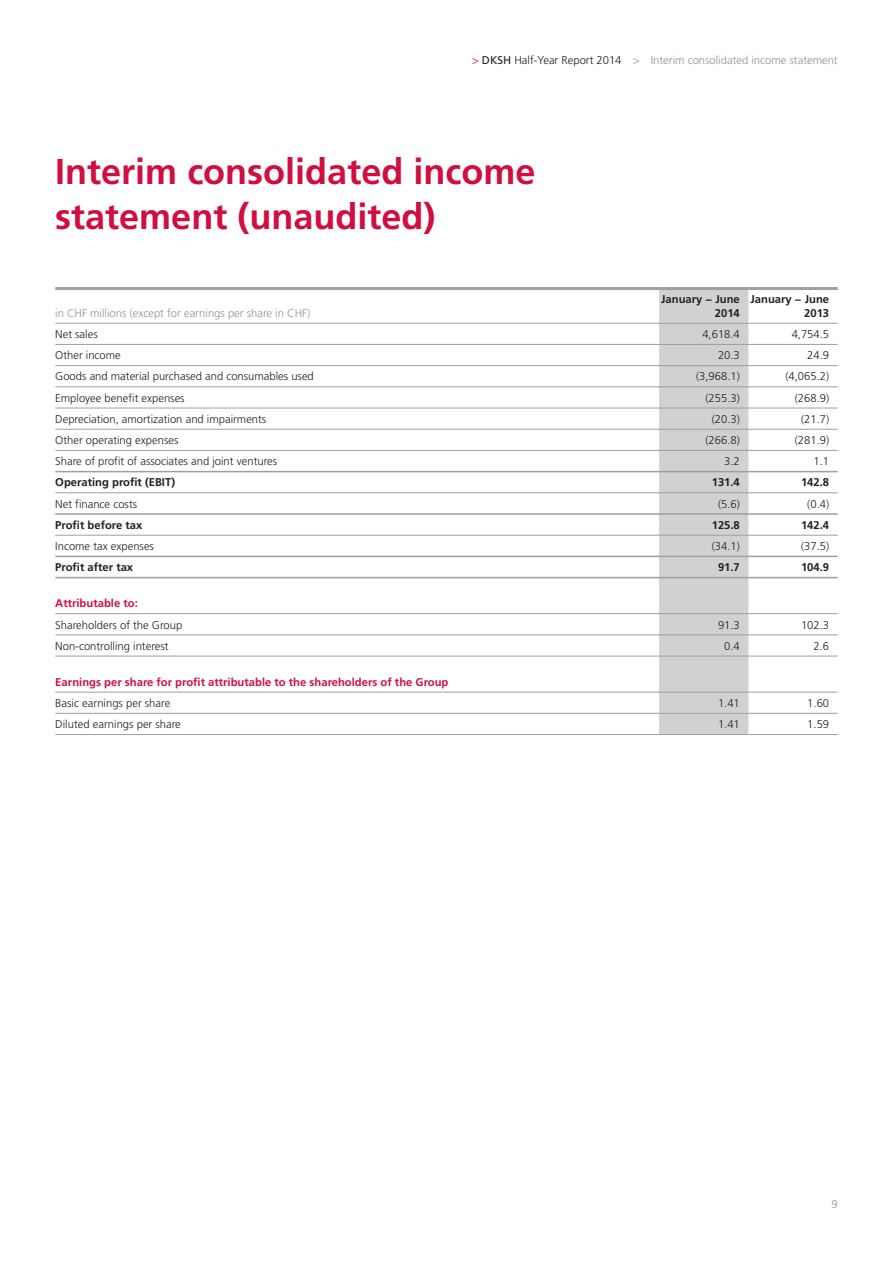
<style>
.page{position:relative;width:893px;height:1263px;background:#fff}
.page>*{position:absolute;margin:0;border:0;box-sizing:border-box;transform-origin:0 0}
.t1{font:700 36px/45px "Frutiger LT Std";color:#d10e40}
.t2{font:300 11.25px "Frutiger LT Std";color:#231f20}
.t3{font:700 11.25px/13.5px "Frutiger LT Std";color:#231f20;text-align:right}
.t4{font:300 11.25px "Frutiger LT Std";color:#919295}
.t5{font:700 11.25px "Frutiger LT Std";color:#d10e40}
.s1{color:#d10e40}
.s2{font-weight:400;color:#231f20}
.s3{color:#231f20}
</style>
<div class="page">
<div style="left:659px;top:290px;width:89px;height:444px;background:#d0d1d3"></div>
<hr style="left:55px;top:323px;width:604px;height:1px;background:#9d9fa2">
<hr style="left:659px;top:323px;width:89px;height:1px;background:#9d9fa2">
<hr style="left:748px;top:323px;width:90px;height:1px;background:#9d9fa2">
<hr style="left:55px;top:344px;width:604px;height:1px;background:#9d9fa2">
<hr style="left:659px;top:344px;width:89px;height:1px;background:#9d9fa2">
<hr style="left:748px;top:344px;width:90px;height:1px;background:#9d9fa2">
<hr style="left:55px;top:365px;width:604px;height:1px;background:#9d9fa2">
<hr style="left:659px;top:365px;width:89px;height:1px;background:#9d9fa2">
<hr style="left:748px;top:365px;width:90px;height:1px;background:#9d9fa2">
<hr style="left:55px;top:386px;width:604px;height:1px;background:#9d9fa2">
<hr style="left:659px;top:386px;width:89px;height:1px;background:#9d9fa2">
<hr style="left:748px;top:386px;width:90px;height:1px;background:#9d9fa2">
<hr style="left:55px;top:408px;width:604px;height:1px;background:#9d9fa2">
<hr style="left:659px;top:408px;width:89px;height:1px;background:#9d9fa2">
<hr style="left:748px;top:408px;width:90px;height:1px;background:#9d9fa2">
<hr style="left:55px;top:429px;width:604px;height:1px;background:#9d9fa2">
<hr style="left:659px;top:429px;width:89px;height:1px;background:#9d9fa2">
<hr style="left:748px;top:429px;width:90px;height:1px;background:#9d9fa2">
<hr style="left:55px;top:450px;width:604px;height:1px;background:#9d9fa2">
<hr style="left:659px;top:450px;width:89px;height:1px;background:#9d9fa2">
<hr style="left:748px;top:450px;width:90px;height:1px;background:#9d9fa2">
<hr style="left:55px;top:492px;width:604px;height:1px;background:#9d9fa2">
<hr style="left:659px;top:492px;width:89px;height:1px;background:#9d9fa2">
<hr style="left:748px;top:492px;width:90px;height:1px;background:#9d9fa2">
<hr style="left:55px;top:535px;width:604px;height:1px;background:#9d9fa2">
<hr style="left:659px;top:535px;width:89px;height:1px;background:#9d9fa2">
<hr style="left:748px;top:535px;width:90px;height:1px;background:#9d9fa2">
<hr style="left:55px;top:613px;width:604px;height:1px;background:#9d9fa2">
<hr style="left:659px;top:613px;width:89px;height:1px;background:#9d9fa2">
<hr style="left:748px;top:613px;width:90px;height:1px;background:#9d9fa2">
<hr style="left:55px;top:634px;width:604px;height:1px;background:#9d9fa2">
<hr style="left:659px;top:634px;width:89px;height:1px;background:#9d9fa2">
<hr style="left:748px;top:634px;width:90px;height:1px;background:#9d9fa2">
<hr style="left:55px;top:656px;width:604px;height:1px;background:#9d9fa2">
<hr style="left:659px;top:656px;width:89px;height:1px;background:#9d9fa2">
<hr style="left:748px;top:656px;width:90px;height:1px;background:#9d9fa2">
<hr style="left:55px;top:692px;width:604px;height:1px;background:#9d9fa2">
<hr style="left:659px;top:692px;width:89px;height:1px;background:#9d9fa2">
<hr style="left:748px;top:692px;width:90px;height:1px;background:#9d9fa2">
<hr style="left:55px;top:713px;width:604px;height:1px;background:#9d9fa2">
<hr style="left:659px;top:713px;width:89px;height:1px;background:#9d9fa2">
<hr style="left:748px;top:713px;width:90px;height:1px;background:#9d9fa2">
<hr style="left:55px;top:734px;width:604px;height:1px;background:#9d9fa2">
<hr style="left:659px;top:734px;width:89px;height:1px;background:#9d9fa2">
<hr style="left:748px;top:734px;width:90px;height:1px;background:#9d9fa2">
<hr style="left:55px;top:287px;width:604px;height:3px;background:#9d9fa2">
<hr style="left:659px;top:287px;width:89px;height:3px;background:#9d9fa2">
<hr style="left:748px;top:287px;width:90px;height:3px;background:#9d9fa2">
<hr style="left:55px;top:471px;width:604px;height:1px;background:#9d9fa2">
<hr style="left:659px;top:471px;width:89px;height:1px;background:#9d9fa2">
<hr style="left:748px;top:471px;width:90px;height:1px;background:#9d9fa2">
<hr style="left:55px;top:513px;width:604px;height:2px;background:#9d9fa2">
<hr style="left:659px;top:513px;width:89px;height:2px;background:#9d9fa2">
<hr style="left:748px;top:513px;width:90px;height:2px;background:#9d9fa2">
<hr style="left:55px;top:556px;width:604px;height:1px;background:#9d9fa2">
<hr style="left:659px;top:556px;width:89px;height:1px;background:#9d9fa2">
<hr style="left:748px;top:556px;width:90px;height:1px;background:#9d9fa2">
<hr style="left:55px;top:577px;width:604px;height:1px;background:#9d9fa2">
<hr style="left:659px;top:577px;width:89px;height:1px;background:#9d9fa2">
<hr style="left:748px;top:577px;width:90px;height:1px;background:#9d9fa2">
<p class="t4" style="left:472px;top:53px;width:367px"><span class="s1">&gt;</span> <span class="s2">DKSH</span> <span class="s3">Half-Year Report 2014</span> &gt; Interim consolidated income statement</p>
<h1 class="t1" style="left:55px;top:149px;width:482px">Interim consolidated income statement (unaudited)</h1>
<p class="t4" style="left:55px;top:307px;width:257px">in CHF millions (except for earnings per share in CHF)</p>
<p class="t3" style="left:661px;top:293px;width:80px">January − June<br>2014</p>
<p class="t3" style="left:750px;top:293px;width:80px">January − June<br>2013</p>
<p class="t2" style="left:55px;top:328px;width:44px">Net sales</p>
<p class="t2" style="left:702px;top:328px;width:39px">4,618.4</p>
<p class="t2" style="left:792px;top:328px;width:39px">4,754.5</p>
<p class="t2" style="left:55px;top:349px;width:67px">Other income</p>
<p class="t2" style="left:718px;top:349px;width:23px">20.3</p>
<p class="t2" style="left:807px;top:349px;width:23px">24.9</p>
<p class="t2" style="left:55px;top:370px;width:260px">Goods and material purchased and consumables used</p>
<p class="t2" style="left:696px;top:370px;width:45px">(3,968.1)</p>
<p class="t2" style="left:785px;top:370px;width:45px">(4,065.2)</p>
<p class="t2" style="left:55px;top:391px;width:131px">Employee benefit expenses</p>
<p class="t2" style="left:705px;top:391px;width:36px">(255.3)</p>
<p class="t2" style="left:795px;top:391px;width:36px">(268.9)</p>
<p class="t2" style="left:55px;top:413px;width:213px">Depreciation, amortization and impairments</p>
<p class="t2" style="left:712px;top:413px;width:30px">(20.3)</p>
<p class="t2" style="left:801px;top:413px;width:30px">(21.7)</p>
<p class="t2" style="left:55px;top:434px;width:125px">Other operating expenses</p>
<p class="t2" style="left:705px;top:434px;width:36px">(266.8)</p>
<p class="t2" style="left:795px;top:434px;width:36px">(281.9)</p>
<p class="t2" style="left:55px;top:455px;width:223px">Share of profit of associates and joint ventures</p>
<p class="t2" style="left:724px;top:455px;width:17px">3.2</p>
<p class="t2" style="left:813px;top:455px;width:17px">1.1</p>
<p class="t3" style="left:55px;top:476px;width:121px">Operating profit (EBIT)</p>
<p class="t3" style="left:712px;top:476px;width:30px">131.4</p>
<p class="t3" style="left:801px;top:476px;width:30px">142.8</p>
<p class="t2" style="left:55px;top:497px;width:83px">Net finance costs</p>
<p class="t2" style="left:718px;top:497px;width:23px">(5.6)</p>
<p class="t2" style="left:807px;top:497px;width:23px">(0.4)</p>
<p class="t3" style="left:55px;top:518px;width:89px">Profit before tax</p>
<p class="t3" style="left:712px;top:518px;width:30px">125.8</p>
<p class="t3" style="left:801px;top:518px;width:30px">142.4</p>
<p class="t2" style="left:55px;top:540px;width:100px">Income tax expenses</p>
<p class="t2" style="left:712px;top:540px;width:30px">(34.1)</p>
<p class="t2" style="left:801px;top:540px;width:30px">(37.5)</p>
<p class="t3" style="left:55px;top:561px;width:79px">Profit after tax</p>
<p class="t3" style="left:718px;top:561px;width:23px">91.7</p>
<p class="t3" style="left:801px;top:561px;width:30px">104.9</p>
<p class="t5" style="left:55px;top:597px;width:84px">Attributable to:</p>
<p class="t2" style="left:55px;top:618px;width:129px">Shareholders of the Group</p>
<p class="t2" style="left:718px;top:618px;width:23px">91.3</p>
<p class="t2" style="left:801px;top:618px;width:30px">102.3</p>
<p class="t2" style="left:55px;top:639px;width:115px">Non-controlling interest</p>
<p class="t2" style="left:724px;top:639px;width:17px">0.4</p>
<p class="t2" style="left:813px;top:639px;width:17px">2.6</p>
<p class="t5" style="left:55px;top:675px;width:395px">Earnings per share for profit attributable to the shareholders of the Group</p>
<p class="t2" style="left:55px;top:697px;width:117px">Basic earnings per share</p>
<p class="t2" style="left:718px;top:697px;width:23px">1.41</p>
<p class="t2" style="left:807px;top:697px;width:23px">1.60</p>
<p class="t2" style="left:55px;top:718px;width:127px">Diluted earnings per share</p>
<p class="t2" style="left:718px;top:718px;width:23px">1.41</p>
<p class="t2" style="left:807px;top:718px;width:23px">1.59</p>
<p class="t4" style="left:831px;top:1197px;width:8px">9</p>
</div>
